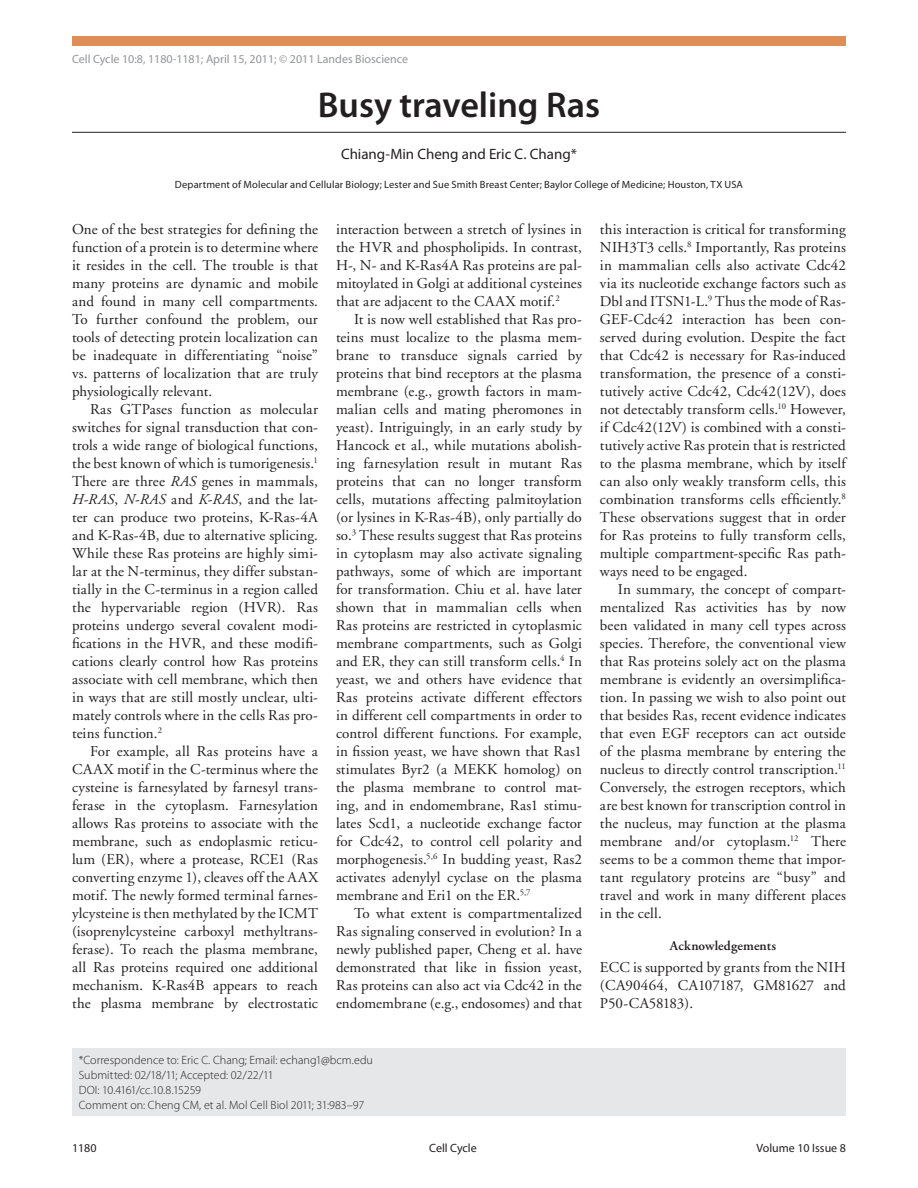
<style>
.page{position:relative;width:918px;height:1188px;background:#fff}
.page>*{position:absolute;margin:0;border:0;box-sizing:border-box;transform-origin:0 0}
.t1{font:600 36px "Myriad Pro";color:#231f20}
.t2{font:15px/18px "Adobe Garamond";letter-spacing:.005em;color:#231f20;text-align:justify}
.t3{font:15px "Myriad Pro";color:#231f20}
.t4{font:600 13.5px "Adobe Garamond";letter-spacing:.01em;color:#231f20}
.t5{font:300 12px/15px "Myriad Pro";color:#231f20}
.t6{font:12px "Myriad Pro";color:#939598}
.t7{font:12px "Myriad Pro";color:#231f20}
.t8{font:10.5px "Myriad Pro";letter-spacing:.015em;color:#231f20}
.s1{font-style:italic}
</style>
<div class="page">
<div style="left:72px;top:36px;width:774px;height:10px;background:#df8e57"></div>
<hr style="left:72px;top:132px;width:774px;height:1px;background:#231f20">
<div style="left:72px;top:1049px;width:774px;height:67px;background:#e6e7e9"></div>
<p class="t6" style="left:72px;top:52px;width:338px">Cell Cycle 10:8, 1180-1181; April 15, 2011; © 2011 Landes Bioscience</p>
<h1 class="t1" style="left:318px;top:82px;width:284px">Busy traveling Ras</h1>
<p class="t3" style="left:341px;top:145px;width:237px">Chiang-Min Cheng and Eric C. Chang*</p>
<p class="t8" style="left:175px;top:178px;width:570px">Department of Molecular and Cellular Biology; Lester and Sue Smith Breast Center; Baylor College of Medicine; Houston, TX USA</p>
<p class="t2" style="left:72px;top:221px;width:247px">One of the best strategies for defining the function of a protein is to determine where it resides in the cell. The trouble is that many proteins are dynamic and mobile and found in many cell compartments.<br>To further confound the problem, our tools of detecting protein localization can be inadequate in differentiating “noise” vs. patterns of localization that are truly physiologically relevant.</p>
<p class="t2" style="left:72px;top:401px;width:247px;text-indent:18px">Ras GTPases function as molecular switches for signal transduction that con&shy;trols a wide range of biological functions, the best known of which is tumorigenesis.<sup>1<br></sup>There are three <span class="s1">RAS</span> genes in mammals, <span class="s1">H-RAS</span>, <span class="s1">N-RAS</span> and <span class="s1">K-RAS</span>, and the lat&shy;ter can produce two proteins, K-Ras-4A and K-Ras-4B, due to alternative splicing.<br>While these Ras proteins are highly simi&shy;lar at the N-terminus, they differ substan&shy;tially in the C-terminus in a region called the hypervariable region (HVR). Ras proteins undergo several covalent modi&shy;fications in the HVR, and these modifi&shy;cations clearly control how Ras proteins associate with cell membrane, which then in ways that are still mostly unclear, ulti&shy;mately controls where in the cells Ras pro&shy;teins function.<sup>2</sup></p>
<p class="t2" style="left:72px;top:743px;width:248px;text-indent:18px">For example, all Ras proteins have a CAAX motif in the C-terminus where the cysteine is farnesylated by farnesyl trans&shy;ferase in the cytoplasm. Farnesylation allows Ras proteins to associate with the membrane, such as endoplasmic reticu&shy;lum (ER), where a protease, RCE1 (Ras converting enzyme 1), cleaves off the AAX motif. The newly formed terminal farnes&shy;ylcysteine is then methylated by the ICMT (isoprenylcysteine carboxyl methyltrans&shy;ferase). To reach the plasma membrane, all Ras proteins required one additional mechanism. K-Ras4B appears to reach the plasma membrane by electrostatic</p>
<p class="t2" style="left:336px;top:221px;width:247px">interaction between a stretch of lysines in the HVR and phospholipids. In contrast, H-, N- and K-Ras4A Ras proteins are pal&shy;mitoylated in Golgi at additional cysteines that are adjacent to the CAAX motif.<sup>2</sup></p>
<p class="t2" style="left:336px;top:311px;width:248px;text-indent:18px">It is now well established that Ras pro&shy;teins must localize to the plasma mem&shy;brane to transduce signals carried by proteins that bind receptors at the plasma membrane (e.g., growth factors in mam&shy;malian cells and mating pheromones in yeast). Intriguingly, in an early study by Hancock et al., while mutations abolish&shy;ing farnesylation result in mutant Ras proteins that can no longer transform cells, mutations affecting palmitoylation (or lysines in K-Ras-4B), only partially do so.<sup>3</sup> These results suggest that Ras proteins in cytoplasm may also activate signaling pathways, some of which are important for transformation. Chiu et al. have later shown that in mammalian cells when Ras proteins are restricted in cytoplasmic membrane compartments, such as Golgi and ER, they can still transform cells.<sup>4</sup> In yeast, we and others have evidence that Ras proteins activate different effectors in different cell compartments in order to control different functions. For example, in fission yeast, we have shown that Ras1 stimulates Byr2 (a MEKK homolog) on the plasma membrane to control mat&shy;ing, and in endomembrane, Ras1 stimu&shy;lates Scd1, a nucleotide exchange factor for Cdc42, to control cell polarity and morphogenesis.<sup>5,6</sup> In budding yeast, Ras2 activates adenylyl cyclase on the plasma membrane and Eri1 on the ER.<sup>5,7</sup></p>
<p class="t2" style="left:336px;top:905px;width:248px;text-indent:18px">To what extent is compartmentalized Ras signaling conserved in evolution? In a newly published paper, Cheng et al. have demonstrated that like in fission yeast, Ras proteins can also act via Cdc42 in the endomembrane (e.g., endosomes) and that</p>
<p class="t5" style="left:79px;top:1053px;width:296px">*Correspondence to: Eric C. Chang; Email: echang1@bcm.edu Submitted: 02/18/11; Accepted: 02/22/11<br>DOI: 10.4161/cc.10.8.15259<br>Comment on: Cheng CM, et al. Mol Cell Biol 2011; 31:983–97</p>
<p class="t2" style="left:600px;top:221px;width:248px">this interaction is critical for transforming NIH3T3 cells.<sup>8</sup> Importantly, Ras proteins in mammalian cells also activate Cdc42 via its nucleotide exchange factors such as Dbl and ITSN1-L.<sup>9</sup> Thus the mode of Ras-GEF-Cdc42 interaction has been con&shy;served during evolution. Despite the fact that Cdc42 is necessary for Ras-induced transformation, the presence of a consti&shy;tutively active Cdc42, Cdc42(12V), does not detectably transform cells.<sup>10</sup> However, if Cdc42(12V) is combined with a consti&shy;tutively active Ras protein that is restricted to the plasma membrane, which by itself can also only weakly transform cells, this combination transforms cells efficiently.<sup>8<br></sup>These observations suggest that in order for Ras proteins to fully transform cells, multiple compartment-specific Ras path&shy;ways need to be engaged.</p>
<p class="t2" style="left:600px;top:581px;width:248px;text-indent:18px">In summary, the concept of compart&shy;mentalized Ras activities has by now been validated in many cell types across species. Therefore, the conventional view that Ras proteins solely act on the plasma membrane is evidently an oversimplifica&shy;tion. In passing we wish to also point out that besides Ras, recent evidence indicates that even EGF receptors can act outside of the plasma membrane by entering the nucleus to directly control transcription.<sup>11<br></sup>Conversely, the estrogen receptors, which are best known for transcription control in the nucleus, may function at the plasma membrane and/or cytoplasm.<sup>12</sup> There seems to be a common theme that impor&shy;tant regulatory proteins are “busy” and travel and work in many different places in the cell.</p>
<p class="t4" style="left:670px;top:938px;width:108px">Acknowledgements</p>
<p class="t2" style="left:600px;top:959px;width:247px">ECC is supported by grants from the NIH (CA90464, CA107187, GM81627 and P50-CA58183).</p>
<p class="t7" style="left:72px;top:1141px;width:26px">1180</p>
<p class="t7" style="left:429px;top:1141px;width:49px">Cell Cycle</p>
<p class="t7" style="left:757px;top:1141px;width:91px">Volume 10 Issue 8</p>
</div>
